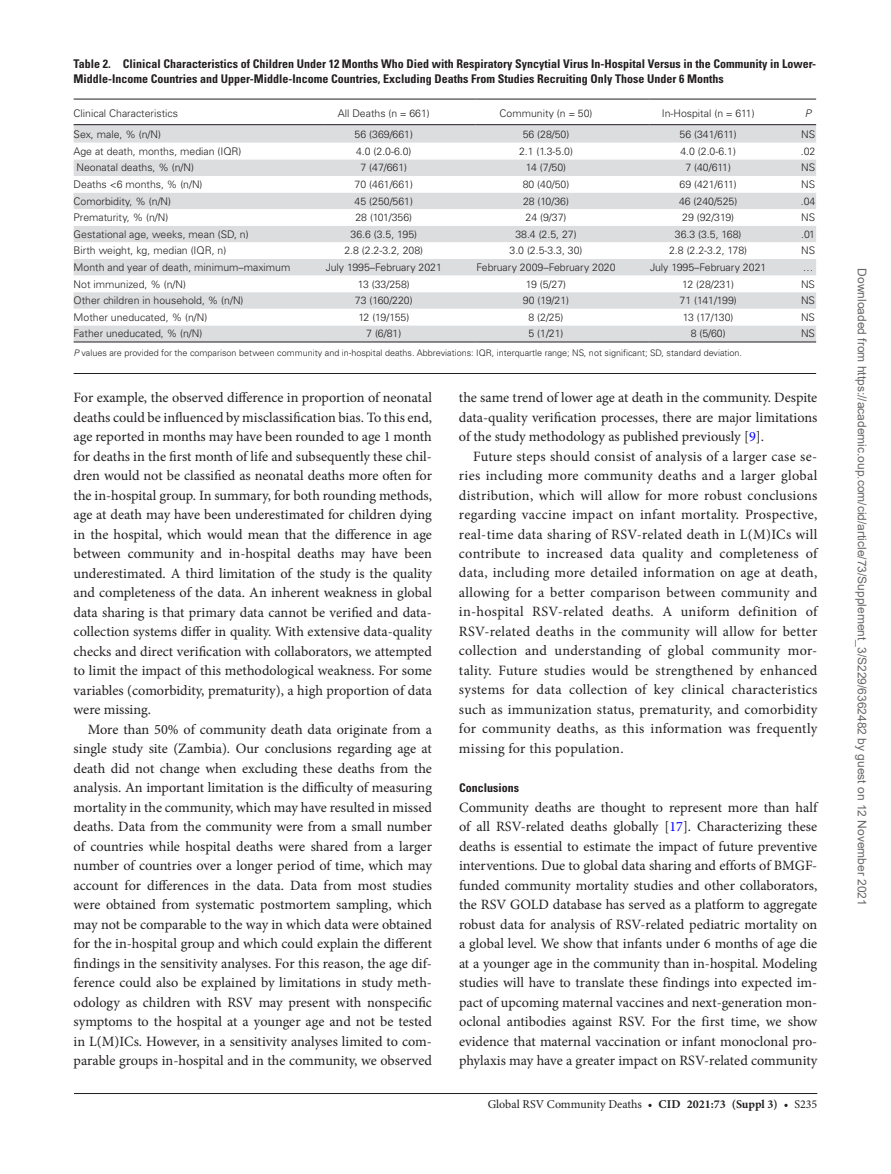
<style>
.page{position:relative;width:891px;height:1174px;background:#fff}
.page>*{position:absolute;margin:0;border:0;box-sizing:border-box;transform-origin:0 0}
.t1{font:14.25px/19.5px "Minion Pro";color:#231f20;text-align:justify}
.t2{font:700 condensed 12px/15px "Univers LT Std";color:#231f20}
.t3{font:12px "Arial";color:#666}
.t4{font:12px "Minion Pro";color:#231f20}
.t5{font:300 10.5px "Univers LT Std";color:#231f20}
.t6{font:italic 300 10.5px "Univers LT Std";color:#231f20}
.t7{font:300 9px "Univers LT Std";color:#231f20}
.s1{font-style:italic}
.s2{color:#00f}
.s3{font-weight:700}
</style>
<div class="page">
<hr style="left:74px;top:1093px;width:743px;height:1px;background:#231f20">
<hr style="left:74px;top:373px;width:742px;height:1px;background:#231f20">
<svg style="left:74px;top:125px;width:742px;height:217px;fill:#dcdddf"></svg>
<svg style="left:74px;top:143px;width:742px;height:182px"></svg>
<svg style="left:74px;top:99px;width:742px;height:26px"></svg>
<hr style="left:74px;top:342px;width:251px;height:1px;background:#231f20">
<hr style="left:325px;top:342px;width:151px;height:1px;background:#231f20">
<hr style="left:476px;top:342px;width:173px;height:1px;background:#231f20">
<hr style="left:649px;top:342px;width:151px;height:1px;background:#231f20">
<svg style="left:800px;top:342px;width:16px;height:1px"></svg>
<p class="t2" style="left:74px;top:56px;width:744px">Table 2. Clinical Characteristics of Children Under 12 Months Who Died with Respiratory Syncytial Virus In-Hospital Versus in the Community in Lower-<br>Middle-Income Countries and Upper-Middle-Income Countries, Excluding Deaths From Studies Recruiting Only Those Under 6 Months</p>
<p class="t5" style="left:74px;top:107px;width:106px">Clinical Characteristics</p>
<p class="t5" style="left:338px;top:107px;width:94px">All Deaths (n = 661)</p>
<p class="t5" style="left:500px;top:107px;width:94px">Community (n = 50)</p>
<p class="t5" style="left:662px;top:107px;width:94px">In-Hospital (n = 611)</p>
<p class="t6" style="left:805px;top:107px;width:8px">P</p>
<p class="t5" style="left:74px;top:128px;width:89px">Sex, male, % (n/N)</p>
<p class="t5" style="left:355px;top:128px;width:60px">56 (369/661)</p>
<p class="t5" style="left:523px;top:128px;width:48px">56 (28/50)</p>
<p class="t5" style="left:680px;top:128px;width:59px">56 (341/611)</p>
<p class="t5" style="left:801px;top:128px;width:15px">NS</p>
<p class="t5" style="left:74px;top:145px;width:169px">Age at death, months, median (IQR)</p>
<p class="t5" style="left:356px;top:145px;width:57px">4.0 (2.0-6.0)</p>
<p class="t5" style="left:519px;top:145px;width:55px">2.1 (1.3-5.0)</p>
<p class="t5" style="left:680px;top:145px;width:57px">4.0 (2.0-6.1)</p>
<p class="t5" style="left:801px;top:145px;width:16px">.02</p>
<p class="t5" style="left:77px;top:161px;width:119px">Neonatal deaths, % (n/N)</p>
<p class="t5" style="left:360px;top:161px;width:48px">7 (47/661)</p>
<p class="t5" style="left:526px;top:161px;width:42px">14 (7/50)</p>
<p class="t5" style="left:685px;top:161px;width:47px">7 (40/611)</p>
<p class="t5" style="left:801px;top:161px;width:15px">NS</p>
<p class="t5" style="left:74px;top:178px;width:130px">Deaths &lt;6 months, % (n/N)</p>
<p class="t5" style="left:355px;top:178px;width:60px">70 (461/661)</p>
<p class="t5" style="left:523px;top:178px;width:48px">80 (40/50)</p>
<p class="t5" style="left:680px;top:178px;width:59px">69 (421/611)</p>
<p class="t5" style="left:801px;top:178px;width:15px">NS</p>
<p class="t5" style="left:74px;top:195px;width:99px">Comorbidity, % (n/N)</p>
<p class="t5" style="left:355px;top:195px;width:60px">45 (250/561)</p>
<p class="t5" style="left:523px;top:195px;width:47px">28 (10/36)</p>
<p class="t5" style="left:679px;top:195px;width:60px">46 (240/525)</p>
<p class="t5" style="left:801px;top:195px;width:16px">.04</p>
<p class="t5" style="left:74px;top:211px;width:96px">Prematurity, % (n/N)</p>
<p class="t5" style="left:355px;top:211px;width:58px">28 (101/356)</p>
<p class="t5" style="left:526px;top:211px;width:42px">24 (9/37)</p>
<p class="t5" style="left:682px;top:211px;width:54px">29 (92/319)</p>
<p class="t5" style="left:801px;top:211px;width:15px">NS</p>
<p class="t5" style="left:74px;top:228px;width:177px">Gestational age, weeks, mean (SD, n)</p>
<p class="t5" style="left:351px;top:228px;width:68px">36.6 (3.5, 195)</p>
<p class="t5" style="left:515px;top:228px;width:63px">38.4 (2.5, 27)</p>
<p class="t5" style="left:675px;top:228px;width:68px">36.3 (3.5, 168)</p>
<p class="t5" style="left:801px;top:228px;width:15px">.01</p>
<p class="t5" style="left:74px;top:244px;width:154px">Birth weight, kg, median (IQR, n)</p>
<p class="t5" style="left:344px;top:244px;width:80px">2.8 (2.2-3.2, 208)</p>
<p class="t5" style="left:510px;top:244px;width:74px">3.0 (2.5-3.3, 30)</p>
<p class="t5" style="left:669px;top:244px;width:80px">2.8 (2.2-3.2, 178)</p>
<p class="t5" style="left:801px;top:244px;width:15px">NS</p>
<p class="t5" style="left:74px;top:261px;width:218px">Month and year of death, minimum–maximum</p>
<p class="t5" style="left:326px;top:261px;width:118px">July 1995–February 2021</p>
<p class="t5" style="left:476px;top:261px;width:141px">February 2009–February 2020</p>
<p class="t5" style="left:650px;top:261px;width:118px">July 1995–February 2021</p>
<p class="t5" style="left:803px;top:261px;width:12px">…</p>
<p class="t5" style="left:74px;top:278px;width:114px">Not immunized, % (n/N)</p>
<p class="t5" style="left:358px;top:278px;width:54px">13 (33/258)</p>
<p class="t5" style="left:526px;top:278px;width:42px">19 (5/27)</p>
<p class="t5" style="left:682px;top:278px;width:54px">12 (28/231)</p>
<p class="t5" style="left:801px;top:278px;width:15px">NS</p>
<p class="t5" style="left:74px;top:294px;width:171px">Other children in household, % (n/N)</p>
<p class="t5" style="left:355px;top:294px;width:59px">73 (160/220)</p>
<p class="t5" style="left:523px;top:294px;width:48px">90 (19/21)</p>
<p class="t5" style="left:680px;top:294px;width:59px">71 (141/199)</p>
<p class="t5" style="left:801px;top:294px;width:15px">NS</p>
<p class="t5" style="left:74px;top:311px;width:135px">Mother uneducated, % (n/N)</p>
<p class="t5" style="left:358px;top:311px;width:52px">12 (19/155)</p>
<p class="t5" style="left:528px;top:311px;width:37px">8 (2/25)</p>
<p class="t5" style="left:683px;top:311px;width:52px">13 (17/130)</p>
<p class="t5" style="left:801px;top:311px;width:15px">NS</p>
<p class="t5" style="left:74px;top:327px;width:130px">Father uneducated, % (n/N)</p>
<p class="t5" style="left:366px;top:327px;width:37px">7 (6/81)</p>
<p class="t5" style="left:528px;top:327px;width:37px">5 (1/21)</p>
<p class="t5" style="left:691px;top:327px;width:37px">8 (5/60)</p>
<p class="t5" style="left:801px;top:327px;width:15px">NS</p>
<p class="t7" style="left:74px;top:347px;width:670px"><span class="s1">P</span> values are provided for the comparison between community and in-hospital deaths. Abbreviations: IQR, interquartle range; NS, not significant; SD, standard deviation.</p>
<p class="t1" style="left:74px;top:388px;width:360px">For example, the observed difference in proportion of neonatal deaths could be influenced by misclassification bias. To this end, age reported in months may have been rounded to age 1 month for deaths in the first month of life and subsequently these chil&shy;dren would not be classified as neonatal deaths more often for the in-hospital group. In summary, for both rounding methods, age at death may have been underestimated for children dying in the hospital, which would mean that the difference in age between community and in-hospital deaths may have been underestimated. A third limitation of the study is the quality and completeness of the data. An inherent weakness in global data sharing is that primary data cannot be verified and data&shy;collection systems differ in quality. With extensive data-quality checks and direct verification with collaborators, we attempted to limit the impact of this methodological weakness. For some variables (comorbidity, prematurity), a high proportion of data were missing.</p>
<p class="t1" style="left:74px;top:719px;width:360px;text-indent:14px">More than 50% of community death data originate from a single study site (Zambia). Our conclusions regarding age at death did not change when excluding these deaths from the analysis. An important limitation is the difficulty of measuring mortality in the community, which may have resulted in missed deaths. Data from the community were from a small number of countries while hospital deaths were shared from a larger number of countries over a longer period of time, which may account for differences in the data. Data from most studies were obtained from systematic postmortem sampling, which may not be comparable to the way in which data were obtained for the in-hospital group and which could explain the different findings in the sensitivity analyses. For this reason, the age dif&shy;ference could also be explained by limitations in study meth&shy;odology as children with RSV may present with nonspecific symptoms to the hospital at a younger age and not be tested in L(M)ICs. However, in a sensitivity analyses limited to com&shy;parable groups in-hospital and in the community, we observed</p>
<p class="t1" style="left:459px;top:388px;width:360px">the same trend of lower age at death in the community. Despite data-quality verification processes, there are major limitations of the study methodology as published previously [<span class="s2">9</span>].</p>
<p class="t1" style="left:459px;top:446px;width:360px;text-indent:14px">Future steps should consist of analysis of a larger case se&shy;ries including more community deaths and a larger global distribution, which will allow for more robust conclusions regarding vaccine impact on infant mortality. Prospective, real-time data sharing of RSV-related death in L(M)ICs will contribute to increased data quality and completeness of data, including more detailed information on age at death, allowing for a better comparison between community and in-hospital RSV-related deaths. A uniform definition of RSV-related deaths in the community will allow for better collection and understanding of global community mor&shy;tality. Future studies would be strengthened by enhanced systems for data collection of key clinical characteristics such as immunization status, prematurity, and comorbidity for community deaths, as this information was frequently missing for this population.</p>
<p class="t2" style="left:459px;top:780px;width:61px">Conclusions</p>
<p class="t1" style="left:459px;top:797px;width:360px">Community deaths are thought to represent more than half of all RSV-related deaths globally [<span class="s2">17</span>]. Characterizing these deaths is essential to estimate the impact of future preventive interventions. Due to global data sharing and efforts of BMGF&shy;funded community mortality studies and other collaborators, the RSV GOLD database has served as a platform to aggregate robust data for analysis of RSV-related pediatric mortality on a global level. We show that infants under 6 months of age die at a younger age in the community than in-hospital. Modeling studies will have to translate these findings into expected im&shy;pact of upcoming maternal vaccines and next-generation mon&shy;oclonal antibodies against RSV. For the first time, we show evidence that maternal vaccination or infant monoclonal pro&shy;phylaxis may have a greater impact on RSV-related community</p>
<p class="t4" style="left:488px;top:1096px;width:331px">Global RSV Community Deaths • <span class="s3">cid 2021:73 (Suppl 3)</span> • S235</p>
<p class="t3" style="left:866px;top:268px;width:639px;rotate:90deg">Downloaded from https://academic.oup.com/cid/article/73/Supplement_3/S229/6362482 by guest on 12 November 2021</p>
</div>
